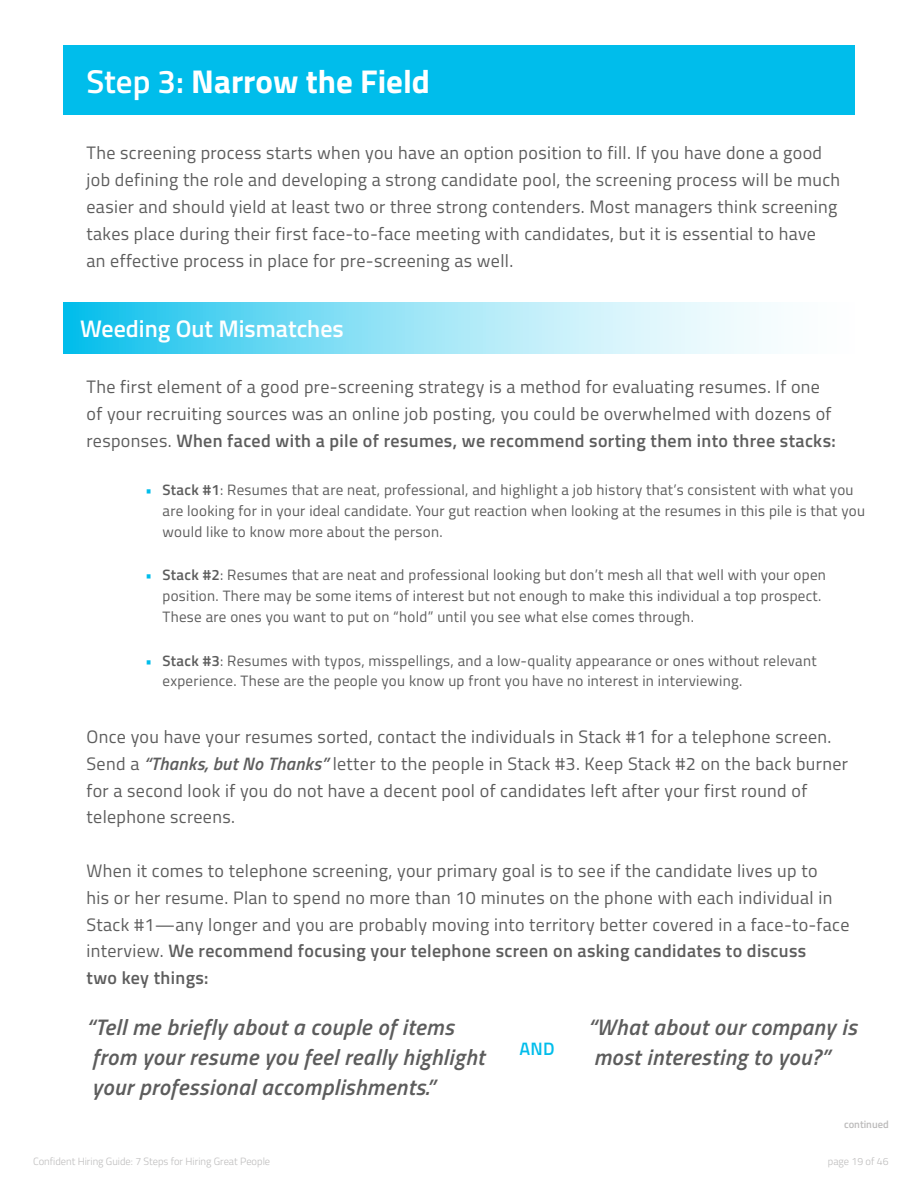
<style>
.page{position:relative;width:918px;height:1188px;background:#fff}
.page>*{position:absolute;margin:0;border:0;box-sizing:border-box;transform-origin:0 0}
.t1{font:700 33px "Titillium Web";color:#fff}
.t2{font:600 24px "Titillium Web";color:#fff}
.t3{font:italic 600 22.5px/29.8px "Titillium Web";letter-spacing:.02em;color:#5d5d5d}
.t4{font:18px/26.8px "Titillium Web";letter-spacing:.02em;color:#5d5d5d}
.t5{font:600 18px "Titillium Web";color:#00bdeb}
.t6{font:15px/20.9px "Titillium Web";letter-spacing:.02em;color:#5d5d5d}
.t7{font:300 10.5px "Titillium Web";color:#bdbcbc}
.t8{font:600 10.5px "Titillium Web";color:#bdbcbc}
.s1{font-weight:600}
.s2{font-weight:700;font-style:italic;color:#00bdeb}
.s3{font-weight:600;font-style:italic}
</style>
<div class="page">
<div style="left:63px;top:45px;width:792px;height:70px;background:#00bdeb"></div>
<svg style="left:63px;top:303px;width:708px;height:51px;background:#92e2f5"></svg>
<h1 class="t1" style="left:86px;top:56px;width:345px"><span class="s1">Step 3:</span> Narrow the Field</h1>
<p class="t4" style="left:87px;top:139px;width:755px">The screening process starts when you have an option position to fill. If you have done a good job defining the role and developing a strong candidate pool, the screening process will be much easier and should yield at least two or three strong contenders. Most managers think screening takes place during their first face-to-face meeting with candidates, but it is essential to have<br>an effective process in place for pre-screening as well.</p>
<h2 class="t2" style="left:80px;top:311px;width:265px">Weeding Out Mismatches</h2>
<p class="t4" style="left:87px;top:373px;width:751px">The first element of a good pre-screening strategy is a method for evaluating resumes. If one of your recruiting sources was an online job posting, you could be overwhelmed with dozens of responses. <span class="s1">When faced with a pile of resumes, we recommend sorting them into three stacks:</span></p>
<p class="t6" style="left:163px;top:479px;width:704px;text-indent:-18px"><span class="s2">•</span> <span class="s1">Stack #1</span>: Resumes that are neat, professional, and highlight a job history that’s consistent with what you are looking for in your ideal candidate. Your gut reaction when looking at the resumes in this pile is that you would like to know more about the person.</p>
<p class="t6" style="left:163px;top:564px;width:665px;text-indent:-18px"><span class="s2">•</span> <span class="s1">Stack #2</span>: Resumes that are neat and professional looking but don’t mesh all that well with your open position. There may be some items of interest but not enough to make this individual a top prospect.<br>These are ones you want to put on “hold” until you see what else comes through.</p>
<p class="t6" style="left:163px;top:649px;width:656px;text-indent:-18px"><span class="s2">•</span> <span class="s1">Stack #3</span>: Resumes with typos, misspellings, and a low-quality appearance or ones without relevant experience. These are the people you know up front you have no interest in interviewing.</p>
<p class="t4" style="left:87px;top:722px;width:763px">Once you have your resumes sorted, contact the individuals in Stack #1 for a telephone screen.<br>Send a <span class="s3">“Thanks, but No Thanks”</span> letter to the people in Stack #3. Keep Stack #2 on the back burner for a second look if you do not have a decent pool of candidates left after your first round of telephone screens.</p>
<p class="t4" style="left:87px;top:856px;width:764px">When it comes to telephone screening, your primary goal is to see if the candidate lives up to<br>his or her resume. Plan to spend no more than 10 minutes on the phone with each individual in Stack #1—any longer and you are probably moving into territory better covered in a face-to-face interview. <span class="s1">We recommend focusing your telephone screen on asking candidates to discuss<br>two key things:</span></p>
<p class="t3" style="left:87px;top:1011px;width:399px">“Tell me briefly about a couple of items from your resume you feel really highlight your professional accomplishments.”</p>
<p class="t3" style="left:588px;top:1011px;width:270px">“What about our company is most interesting to you?”</p>
<p class="t5" style="left:519px;top:1036px;width:37px">AND</p>
<p class="t7" style="left:33px;top:1154px;width:239px">Confident Hiring Guide: 7 Steps for Hiring Great People</p>
<p class="t8" style="left:844px;top:1116px;width:46px">continued</p>
<p class="t7" style="left:828px;top:1154px;width:62px">page 19 of 46</p>
</div>
